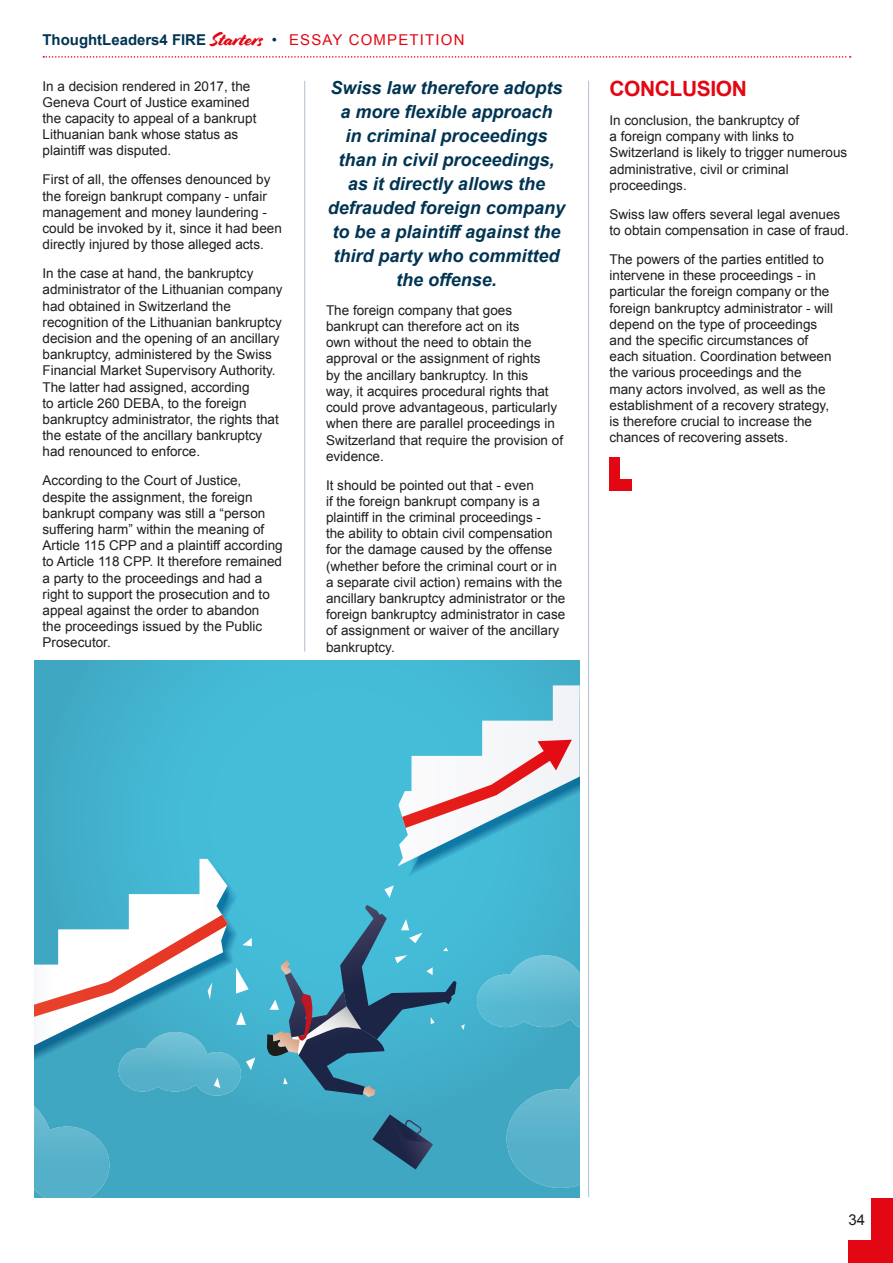
<style>
.page{position:relative;width:893px;height:1263px;background:#fff}
.page>*{position:absolute;margin:0;border:0;box-sizing:border-box;transform-origin:0 0}
.t1{font:700 21px "Arial";letter-spacing:-.02em;color:#e30613}
.t2{font:italic 700 18px/24px "Arial";color:#003452;text-align:center}
.t3{font:700 15px "Arial";color:#003452}
.t4{font:15px "Arial";color:#1d1d1b}
.t5{font:13.5px/16.2px "Arial";color:#1d1d1b}
.s1{font-family:"Cortado";font-weight:400;font-size:18.6px;color:#e30613}
.s2{font-weight:400}
.s3{font-weight:400;color:#e30613}
</style>
<div class="page">
<svg style="left:43px;top:56px;width:808px;height:2px"></svg>
<div style="left:872px;top:1198px;width:21px;height:65px;background:#e30613"></div>
<div style="left:848px;top:1241px;width:45px;height:22px;background:#e30613"></div>
<div style="left:609px;top:458px;width:11px;height:32px;background:#e30613"></div>
<div style="left:609px;top:479px;width:23px;height:11px;background:#e30613"></div>
<hr style="left:304px;top:81px;width:1px;height:571px;background:#b3bdcd">
<hr style="left:588px;top:81px;width:1px;height:1116px;background:#b3bdcd">
<div style="left:34px;top:660px;width:546px;height:537px;background:#40a7c3"></div>
<svg style="left:372px;top:1114px;width:61px;height:55px"></svg>
<svg style="left:34px;top:1113px;width:75px;height:84px"></svg>
<svg style="left:507px;top:1113px;width:73px;height:75px;background:#54b0c9"></svg>
<svg style="left:34px;top:660px;width:546px;height:440px"></svg>
<svg style="left:34px;top:685px;width:546px;height:360px"></svg>
<svg style="left:34px;top:740px;width:538px;height:277px"></svg>
<p class="t3" style="left:43px;top:29px;width:423px">ThoughtLeaders4 FIRE <span class="s1">Starters</span> <span class="s2">•</span> <span class="s3">ESSAY COMPETITION</span></p>
<p class="t5" style="left:43px;top:78px;width:215px">In a decision rendered in 2017, the<br>Geneva Court of Justice examined the capacity to appeal of a bankrupt<br>Lithuanian bank whose status as plaintiff was disputed.</p>
<p class="t5" style="left:43px;top:172px;width:241px">First of all, the offenses denounced by the foreign bankrupt company - unfair management and money laundering - could be invoked by it, since it had been directly injured by those alleged acts.</p>
<p class="t5" style="left:43px;top:265px;width:242px">In the case at hand, the bankruptcy administrator of the Lithuanian company had obtained in Switzerland the recognition of the Lithuanian bankruptcy decision and the opening of an ancillary bankruptcy, administered by the Swiss Financial Market Supervisory Authority.<br>The latter had assigned, according<br>to article 260 DEBA, to the foreign bankruptcy administrator, the rights that the estate of the ancillary bankruptcy had renounced to enforce.</p>
<p class="t5" style="left:43px;top:473px;width:242px">According to the Court of Justice, despite the assignment, the foreign bankrupt company was still a “person suffering harm” within the meaning of Article 115 CPP and a plaintiff according to Article 118 CPP. It therefore remained a party to the proceedings and had a right to support the prosecution and to appeal against the order to abandon<br>the proceedings issued by the Public Prosecutor.</p>
<h2 class="t2" style="left:328px;top:76px;width:239px">Swiss law therefore adopts a more flexible approach<br>in criminal proceedings than in civil proceedings, as it directly allows the defrauded foreign company to be a plaintiff against the third party who committed the offense.</h2>
<p class="t5" style="left:326px;top:302px;width:239px">The foreign company that goes bankrupt can therefore act on its<br>own without the need to obtain the approval or the assignment of rights<br>by the ancillary bankruptcy. In this<br>way, it acquires procedural rights that could prove advantageous, particularly when there are parallel proceedings in Switzerland that require the provision of evidence.</p>
<p class="t5" style="left:326px;top:477px;width:241px">It should be pointed out that - even<br>if the foreign bankrupt company is a plaintiff in the criminal proceedings -<br>the ability to obtain civil compensation for the damage caused by the offense (whether before the criminal court or in a separate civil action) remains with the ancillary bankruptcy administrator or the foreign bankruptcy administrator in case of assignment or waiver of the ancillary bankruptcy.</p>
<h1 class="t1" style="left:609px;top:75px;width:139px">CONCLUSION</h1>
<p class="t5" style="left:609px;top:112px;width:239px">In conclusion, the bankruptcy of<br>a foreign company with links to<br>Switzerland is likely to trigger numerous administrative, civil or criminal proceedings.</p>
<p class="t5" style="left:609px;top:206px;width:241px">Swiss law offers several legal avenues to obtain compensation in case of fraud.</p>
<p class="t5" style="left:609px;top:251px;width:225px">The powers of the parties entitled to intervene in these proceedings - in particular the foreign company or the foreign bankruptcy administrator - will depend on the type of proceedings and the specific circumstances of each situation. Coordination between the various proceedings and the many actors involved, as well as the establishment of a recovery strategy, is therefore crucial to increase the chances of recovering assets.</p>
<p class="t4" style="left:848px;top:1210px;width:18px">34</p>
</div>
